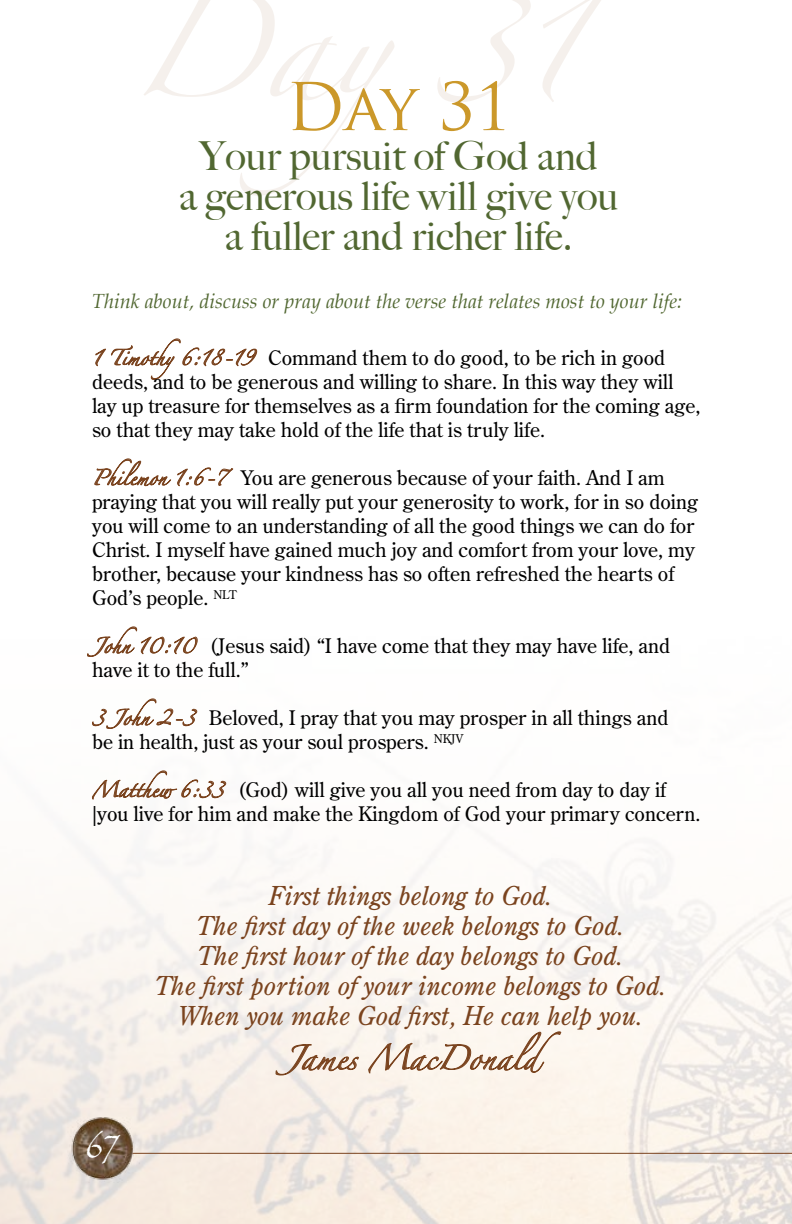
<style>
.page{position:relative;width:792px;height:1224px;background:#fff}
.page>*{position:absolute;margin:0;border:0;box-sizing:border-box;transform-origin:0 0}
.t1{font:64px "Trajan Pro";color:#cb982a}
.t2{font:500 40px/40px "Big Caslon";color:#516731;text-align:center}
.t3{font:33px "Papyrus";color:#fff}
.t4{font:italic 26px/30px "Century Old Style Std";color:#7a431e;text-align:center}
.t5{font:22px "Zapfino";color:#7a431e}
.t6{font:20px/24px "Century Old Style Std";color:#000}
.t7{font:italic 20px "Palatino";color:#516731}
.s1{font-family:"Zapfino";font-size:14px;color:#7a431e}
</style>
<div class="page">
<hr style="left:113px;top:1153px;width:679px;height:1px;background:#7a431e">
<img style="left:67px;top:1109px;width:73px;height:73px">
<svg style="left:95px;top:338px;width:162px;height:42px"></svg>
<svg style="left:94px;top:458px;width:77px;height:28px"></svg>
<svg style="left:177px;top:467px;width:56px;height:19px"></svg>
<svg style="left:87px;top:626px;width:111px;height:31px"></svg>
<svg style="left:92px;top:698px;width:105px;height:31px"></svg>
<svg style="left:92px;top:770px;width:134px;height:29px"></svg>
<svg style="left:276px;top:1044px;width:83px;height:31px;background:#e0d1c5"></svg>
<svg style="left:368px;top:1031px;width:193px;height:43px"></svg>
<h1 class="t1" style="left:286px;top:66px;width:227px">Day 31</h1>
<h2 class="t2" style="left:179px;top:134px;width:441px">Your pursuit of God and<br>a generous life will give you a fuller and richer life.</h2>
<p class="t7" style="left:92px;top:285px;width:592px">Think about, discuss or pray about the verse that relates most to your life:</p>
<p class="t6" style="left:92px;top:345px;width:610px"><span class="s1">1 Timothy6:18-19</span> Command them to do good, to be rich in good deeds, and to be generous and willing to share. In this way they will lay up treasure for themselves as a firm foundation for the coming age, so that they may take hold of the life that is truly life.</p>
<p class="t6" style="left:92px;top:465px;width:608px"><span class="s1">Philemon 1:6-7</span> You are generous because of your faith. And I am praying that you will really put your generosity to work, for in so doing you will come to an understanding of all the good things we can do for Christ. I myself have gained much joy and comfort from your love, my brother, because your kindness has so often refreshed the hearts of God’s people. <sup>NLT</sup></p>
<p class="t6" style="left:92px;top:633px;width:580px"><span class="s1">John 10:10</span> (Jesus said) “I have come that they may have life, and have it to the full.”</p>
<p class="t6" style="left:92px;top:705px;width:578px"><span class="s1">3 John 2-3</span> Beloved, I pray that you may prosper in all things and be in health, just as your soul prospers. <sup>NKJV</sup></p>
<p class="t6" style="left:92px;top:777px;width:610px"><span class="s1">Matthew 6:33</span> (God) will give you all you need from day to day if |you live for him and make the Kingdom of God your primary concern.</p>
<h3 class="t3" style="left:86px;top:1126px;width:34px">67</h3>
<h3 class="t4" style="left:155px;top:880px;width:513px">First things belong to God.<br>The first day of the week belongs to God.<br>The first hour of the day belongs to God.<br>The first portion of your income belongs to God.<br>When you make God first, He can help you.</h3>
<p class="t5" style="left:283px;top:1049px;width:279px">James MacDonald</p>
</div>
